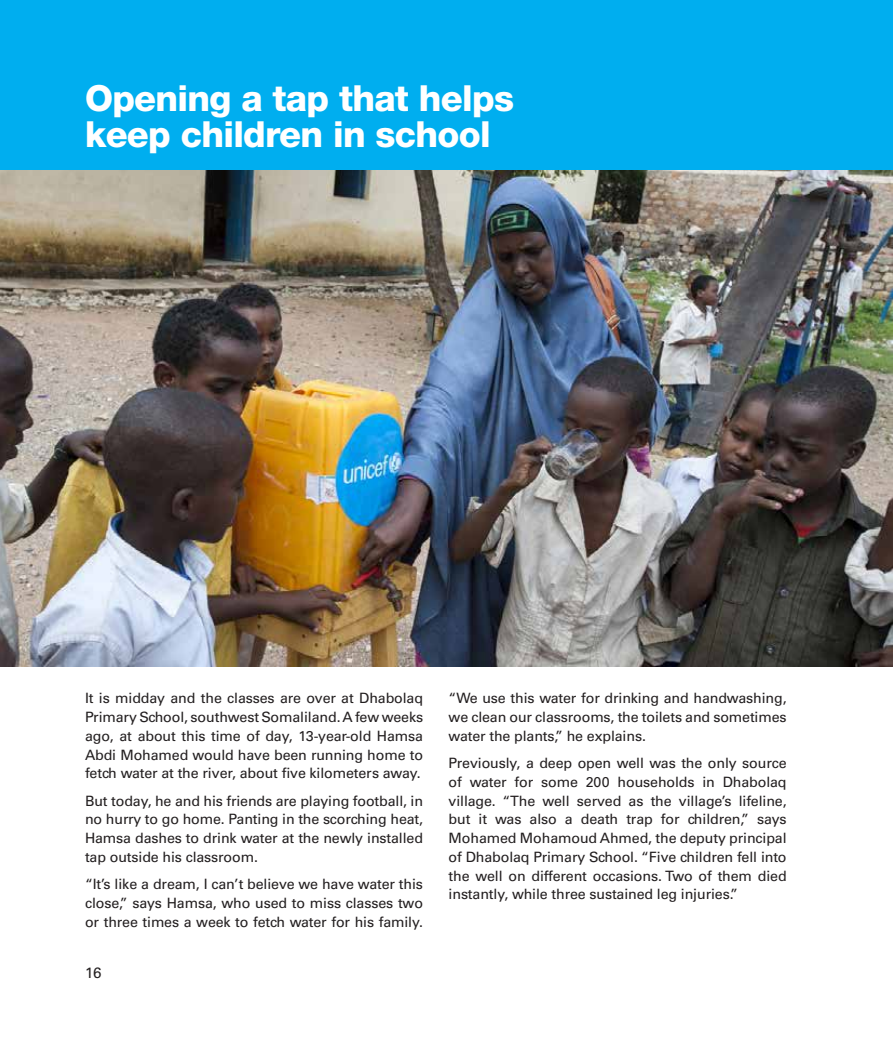
<style>
.page{position:relative;width:893px;height:1063px;background:#fff}
.page>*{position:absolute;margin:0;border:0;box-sizing:border-box;transform-origin:0 0}
.t1{font:800 36px/36px "Helvetica Neue LT Std";letter-spacing:-.02em;color:#fff}
.t2{font:15px "Univers LT Std";color:#231f20}
.t3{font:14.25px/18.8px "Univers LT Std";letter-spacing:-.01em;color:#231f20;text-align:justify}
</style>
<div class="page">
<div style="left:0;top:0;width:893px;height:174px;background:#00aeef"></div>
<img style="left:0;top:170px;width:893px;height:497px">
<h1 class="t1" style="left:85px;top:80px;width:430px">Opening a tap that helps keep children in school</h1>
<p class="t3" style="left:85px;top:689px;width:340px">It is midday and the classes are over at Dhabolaq Primary School, southwest Somaliland. A few weeks ago, at about this time of day, 13-year-old Hamsa Abdi Mohamed would have been running home to fetch water at the river, about five kilometers away.</p>
<p class="t3" style="left:85px;top:791px;width:340px">But today, he and his friends are playing football, in no hurry to go home. Panting in the scorching heat, Hamsa dashes to drink water at the newly installed tap outside his classroom.</p>
<p class="t3" style="left:85px;top:875px;width:340px">“It’s like a dream, I can’t believe we have water this close,” says Hamsa, who used to miss classes two or three times a week to fetch water for his family.</p>
<p class="t2" style="left:85px;top:964px;width:18px">16</p>
<p class="t3" style="left:449px;top:689px;width:340px">“We use this water for drinking and handwashing, we clean our classrooms, the toilets and sometimes water the plants,” he explains.</p>
<p class="t3" style="left:449px;top:754px;width:340px">Previously, a deep open well was the only source of water for some 200 households in Dhabolaq village. “The well served as the village’s lifeline, but it was also a death trap for children,” says Mohamed Mohamoud Ahmed, the deputy principal of Dhabolaq Primary School. “Five children fell into the well on different occasions. Two of them died instantly, while three sustained leg injuries.”</p>
</div>
